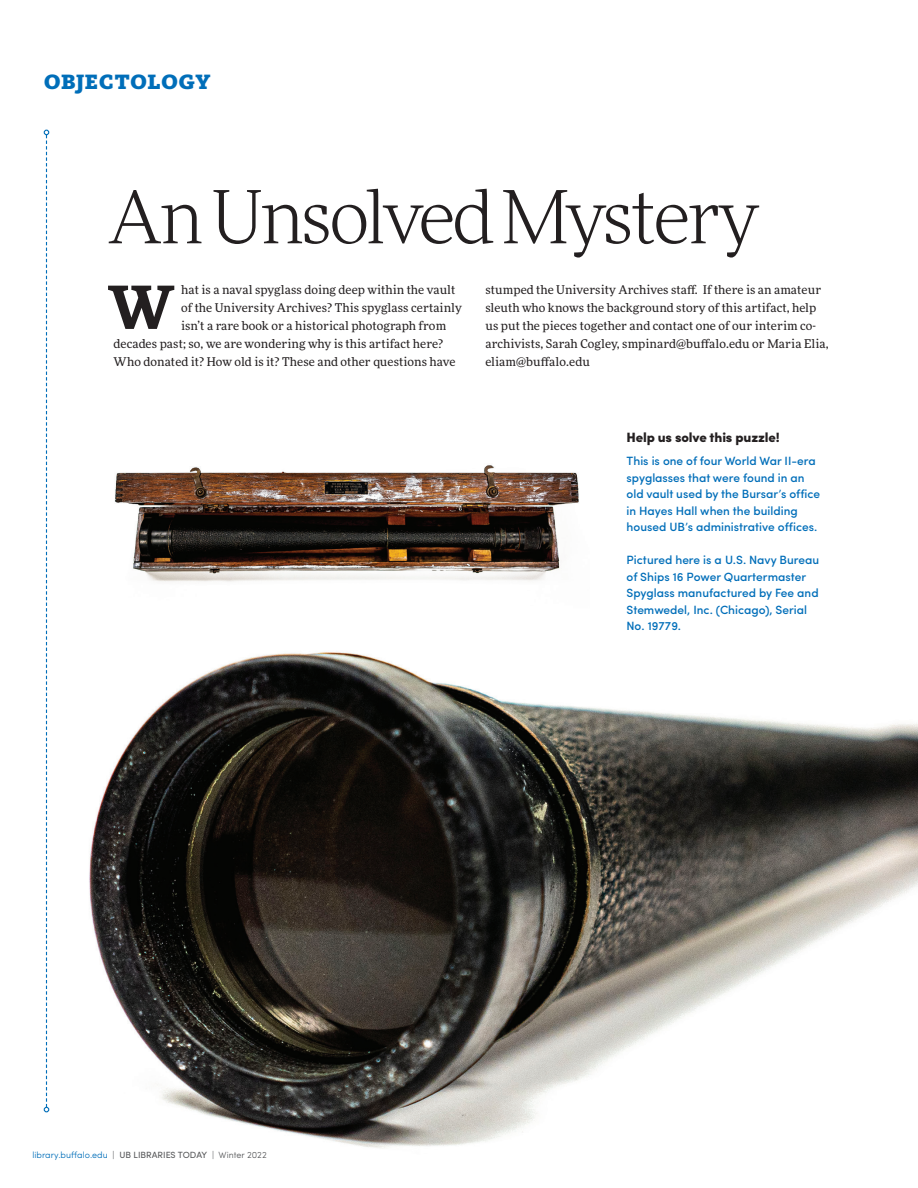
<style>
.page{position:relative;width:918px;height:1188px;background:#fff}
.page>*{position:absolute;margin:0;border:0;box-sizing:border-box;transform-origin:0 0}
.Main_hed{font:300 73.35px "More Pro";letter-spacing:-.04em;color:#231f20}
.Neutraface_11{font:700 58.5px "More Pro";color:#231f20}
.t1{font:900 21.6px "Kievit Slab Pro";letter-spacing:.045em;color:#006eb9}
.objectology_body_hed{font:900 13.5px "Sofia Pro";letter-spacing:-.01em;color:#231f20}
.Georgia_body_text{font:12px/18px "More Pro";letter-spacing:.01em;color:#231f20}
.objectology_body_hed-2{font:500 12px/16.5px "Sofia Pro";color:#006eb9}
.t2{font:300 9px "Sofia Pro";color:#006eb9}
.s1{color:#57585a}
.s2{font-weight:400;color:#57585a}
</style>
<div class="page">
<img style="left:43px;top:652px;width:875px;height:497px">
<svg style="left:44px;top:130px;width:5px;height:982px"></svg>
<img style="left:114px;top:465px;width:465px;height:117px">
<p class="t1" style="left:44px;top:68px;width:168px">OBJECTOLOGY</p>
<p class="Main_hed" style="left:108px;top:170px;width:652px">An Unsolved Mystery</p>
<p class="Georgia_body_text" style="left:181px;top:281px;width:276px">hat is a naval spyglass doing deep within the vault</p>
<p class="Georgia_body_text" style="left:181px;top:299px;width:282px">of the University Archives? This spyglass certainly</p>
<p class="Georgia_body_text" style="left:181px;top:317px;width:266px">isn’t a rare book or a historical photograph from</p>
<p class="Georgia_body_text" style="left:114px;top:335px;width:331px">decades past; so, we are wondering why is this artifact here?</p>
<p class="Georgia_body_text" style="left:114px;top:353px;width:344px">Who donated it? How old is it? These and other questions have</p>
<p class="Georgia_body_text" style="left:485px;top:281px;width:345px">stumped the University Archives staff. If there is an amateur sleuth who knows the background story of this artifact, help us put the pieces together and contact one of our interim co&shy;archivists, Sarah Cogley, smpinard@buffalo.edu or Maria Elia, eliam@buffalo.edu</p>
<p class="Neutraface_11" style="left:108px;top:263px;width:68px">W</p>
<p class="t2" style="left:32px;top:1148px;width:236px">library.buffalo.edu <span class="s1">|</span> <span class="s2">UB LIBRARIES TODAY</span> <span class="s1">| Winter 2022</span></p>
<p class="objectology_body_hed" style="left:627px;top:427px;width:155px">Help us solve this puzzle!</p>
<p class="objectology_body_hed-2" style="left:627px;top:452px;width:195px">This is one of four World War II-era spyglasses that were found in an old vault used by the Bursar’s office in Hayes Hall when the building housed UB’s administrative offices.</p>
<p class="objectology_body_hed-2" style="left:627px;top:551px;width:194px">Pictured here is a U.S. Navy Bureau of Ships 16 Power Quartermaster<br>Spyglass manufactured by Fee and<br>Stemwedel, Inc. (Chicago), Serial<br>No. 19779.</p>
</div>
